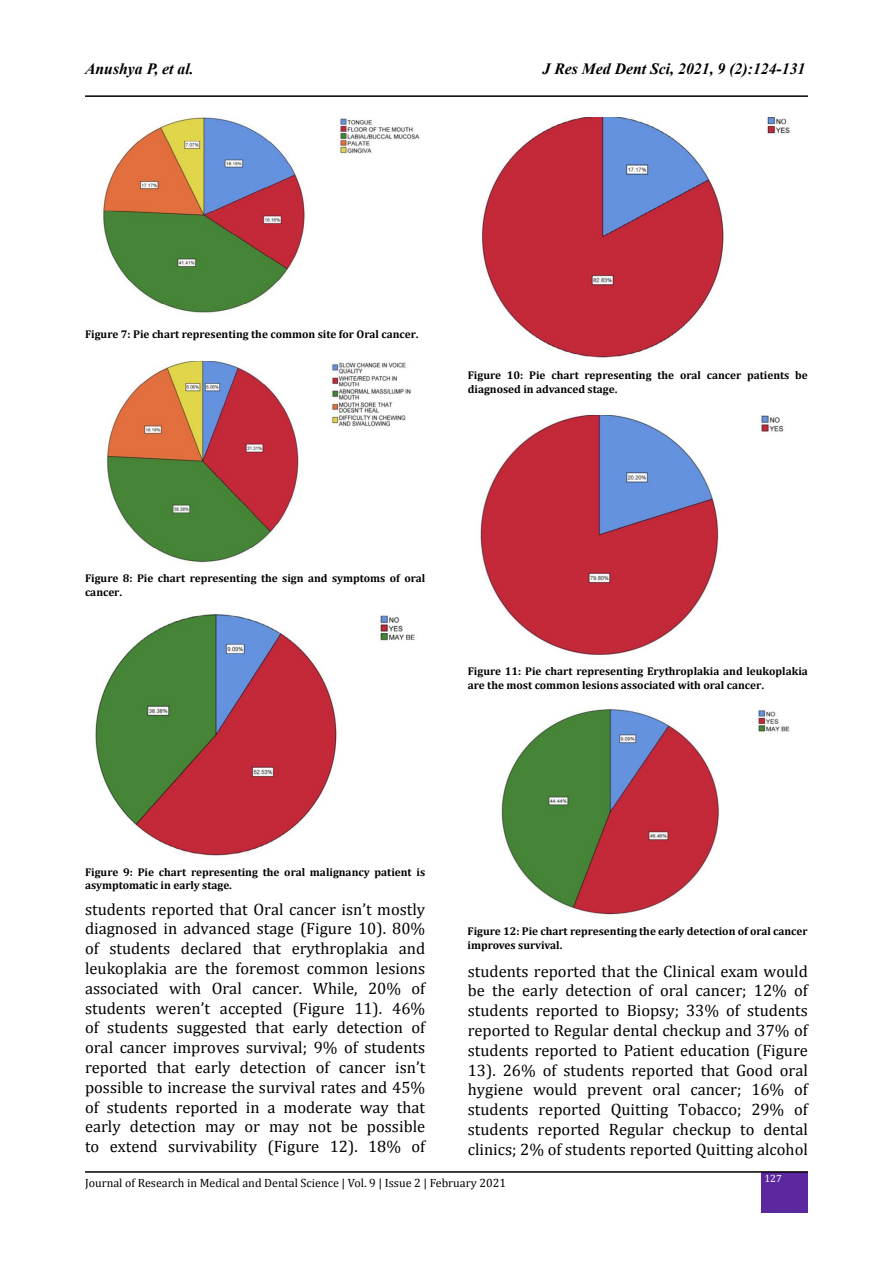
<style>
.page{position:relative;width:893px;height:1263px;background:#fff}
.page>*{position:absolute;margin:0;border:0;box-sizing:border-box;transform-origin:0 0}
.t1{font:16.5px/19.8px "Cambria";color:#000;text-align:justify}
.t2{font:italic 700 15.75px "Times New Roman";color:#000}
.t3{font:12px "Cambria";color:#000}
.t4{font:700 11.25px/13.5px "Cambria";color:#000}
.t5{font:10.5px "Cambria";color:#fff}
.s1{font-family:"Times New Roman"}
</style>
<div class="page">
<hr style="left:85px;top:95px;width:723px;height:2px;background:#000">
<div style="left:762px;top:1172px;width:46px;height:41px;background:#5b289f"></div>
<hr style="left:85px;top:1171px;width:723px;height:2px;background:#000">
<img style="left:103px;top:118px;width:317px;height:195px">
<img style="left:107px;top:362px;width:304px;height:201px">
<img style="left:95px;top:614px;width:320px;height:242px">
<img style="left:481px;top:118px;width:309px;height:240px">
<img style="left:480px;top:415px;width:304px;height:240px">
<img style="left:501px;top:709px;width:289px;height:206px">
<p class="t2" style="left:85px;top:58px;width:110px">Anushya P, et al.</p>
<p class="t2" style="left:543px;top:58px;width:264px">J Res Med Dent Sci, 2021, 9 (2):124-131</p>
<p class="t4" style="left:85px;top:327px;width:335px">Figure 7: Pie chart representing the common site for Oral cancer<span class="s1">.</span></p>
<p class="t4" style="left:468px;top:368px;width:342px">Figure 10: Pie chart representing the oral cancer patients be diagnosed in advanced stage<span class="s1">.</span></p>
<p class="t4" style="left:85px;top:571px;width:342px">Figure 8: Pie chart representing the sign and symptoms of oral cancer<span class="s1">.</span></p>
<p class="t4" style="left:468px;top:664px;width:342px">Figure 11: Pie chart representing Erythroplakia and leukoplakia are the most common lesions associated with oral cancer<span class="s1">.</span></p>
<p class="t4" style="left:85px;top:865px;width:342px">Figure 9: Pie chart representing the oral malignancy patient is asymptomatic in early stage<span class="s1">.</span></p>
<p class="t1" style="left:85px;top:899px;width:342px">students reported that Oral cancer isn’t mostly diagnosed in advanced stage (Figure 10). 80% of students declared that erythroplakia and leukoplakia are the foremost common lesions associated with Oral cancer. While, 20% of students weren’t accepted (Figure 11). 46% of students suggested that early detection of oral cancer improves survival; 9% of students reported that early detection of cancer isn’t possible to increase the survival rates and 45% of students reported in a moderate way that early detection may or may not be possible to extend survivability (Figure 12). 18% of</p>
<p class="t4" style="left:467px;top:924px;width:342px">Figure 12: Pie chart representing the early detection of oral cancer improves survival<span class="s1">.</span></p>
<p class="t1" style="left:468px;top:961px;width:342px">students reported that the Clinical exam would be the early detection of oral cancer; 12% of students reported to Biopsy; 33% of students reported to Regular dental checkup and 37% of students reported to Patient education (Figure 13). 26% of students reported that Good oral hygiene would prevent oral cancer; 16% of students reported Quitting Tobacco; 29% of students reported Regular checkup to dental clinics; 2% of students reported Quitting alcohol</p>
<p class="t3" style="left:85px;top:1176px;width:422px">Journal of Research in Medical and Dental Science | Vol. 9 | Issue 2 | February 2021</p>
<p class="t5" style="left:764px;top:1172px;width:19px">127</p>
</div>
